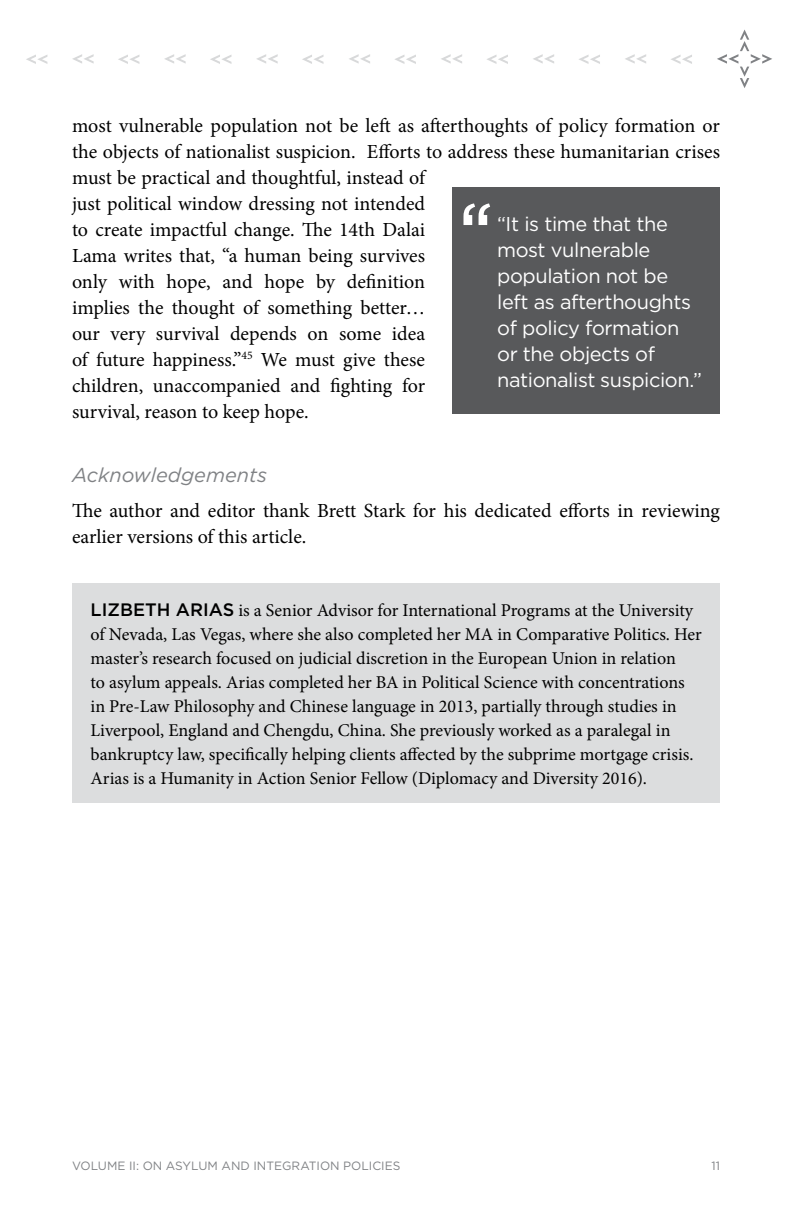
<style>
.page{position:relative;width:792px;height:1224px;background:#fff}
.page>*{position:absolute;margin:0;border:0;box-sizing:border-box;transform-origin:0 0}
.t1{font:20px/26px "Minion Pro";color:#000}
.t2{font:20px/26px "Gotham";letter-spacing:-.02em;color:#fff}
.t3{font:italic 20px "Gotham";color:#808285}
.t4{font:18px/24px "Minion Pro";color:#000}
.t5{font:12px "Gotham";color:#808285}
.s1{font-family:"Gotham";font-weight:500}
</style>
<div class="page">
<svg style="left:717px;top:30px;width:55px;height:58px"></svg>
<svg style="left:625px;top:54px;width:21px;height:10px"></svg>
<svg style="left:671px;top:55px;width:21px;height:9px"></svg>
<svg style="left:533px;top:54px;width:21px;height:10px"></svg>
<svg style="left:579px;top:55px;width:21px;height:9px"></svg>
<svg style="left:441px;top:54px;width:21px;height:10px"></svg>
<svg style="left:487px;top:55px;width:21px;height:9px"></svg>
<svg style="left:349px;top:54px;width:21px;height:10px"></svg>
<svg style="left:395px;top:55px;width:21px;height:9px"></svg>
<svg style="left:256px;top:54px;width:22px;height:10px"></svg>
<svg style="left:302px;top:55px;width:22px;height:9px"></svg>
<svg style="left:164px;top:54px;width:22px;height:10px"></svg>
<svg style="left:210px;top:55px;width:21px;height:9px"></svg>
<svg style="left:72px;top:54px;width:22px;height:10px"></svg>
<svg style="left:118px;top:55px;width:21px;height:9px"></svg>
<svg style="left:26px;top:55px;width:21px;height:9px"></svg>
<div style="left:73px;top:583px;width:647px;height:219px;background:#dcddde"></div>
<div style="left:452px;top:187px;width:268px;height:227px;background:#58595b"></div>
<svg style="left:464px;top:203px;width:26px;height:22px"></svg>
<p class="t1" style="left:72px;top:112px;width:650px">most vulnerable population not be left as afterthoughts of policy formation or the objects of nationalist suspicion. Efforts to address these humanitarian crises must be practical and thoughtful, instead of<br>just political window dressing not intended<br>to create impactful change. The 14th Dalai<br>Lama writes that, “a human being survives<br>only with hope, and hope by definition<br>implies the thought of something better…<br>our very survival depends on some idea<br>of future happiness.”<sup>45</sup> We must give these<br>children, unaccompanied and fighting for<br>survival, reason to keep hope.</p>
<p class="t2" style="left:497px;top:211px;width:206px">“It is time that the most vulnerable population not be left as afterthoughts of policy formation or the objects of nationalist suspicion.”</p>
<p class="t3" style="left:72px;top:463px;width:197px">Acknowledgements</p>
<p class="t1" style="left:72px;top:497px;width:649px">The author and editor thank Brett Stark for his dedicated efforts in reviewing earlier versions of this article.</p>
<p class="t4" style="left:91px;top:599px;width:613px"><span class="s1">LIZBETH ARIAS</span> is a Senior Advisor for International Programs at the University of Nevada, Las Vegas, where she also completed her MA in Comparative Politics. Her master’s research focused on judicial discretion in the European Union in relation<br>to asylum appeals. Arias completed her BA in Political Science with concentrations in Pre-Law Philosophy and Chinese language in 2013, partially through studies in Liverpool, England and Chengdu, China. She previously worked as a paralegal in bankruptcy law, specifically helping clients affected by the subprime mortgage crisis.<br>Arias is a Humanity in Action Senior Fellow (Diplomacy and Diversity 2016).</p>
<p class="t5" style="left:72px;top:1159px;width:330px">Volume II: On Asylum and Integration Polici es</p>
<p class="t5" style="left:711px;top:1159px;width:10px">11</p>
</div>
